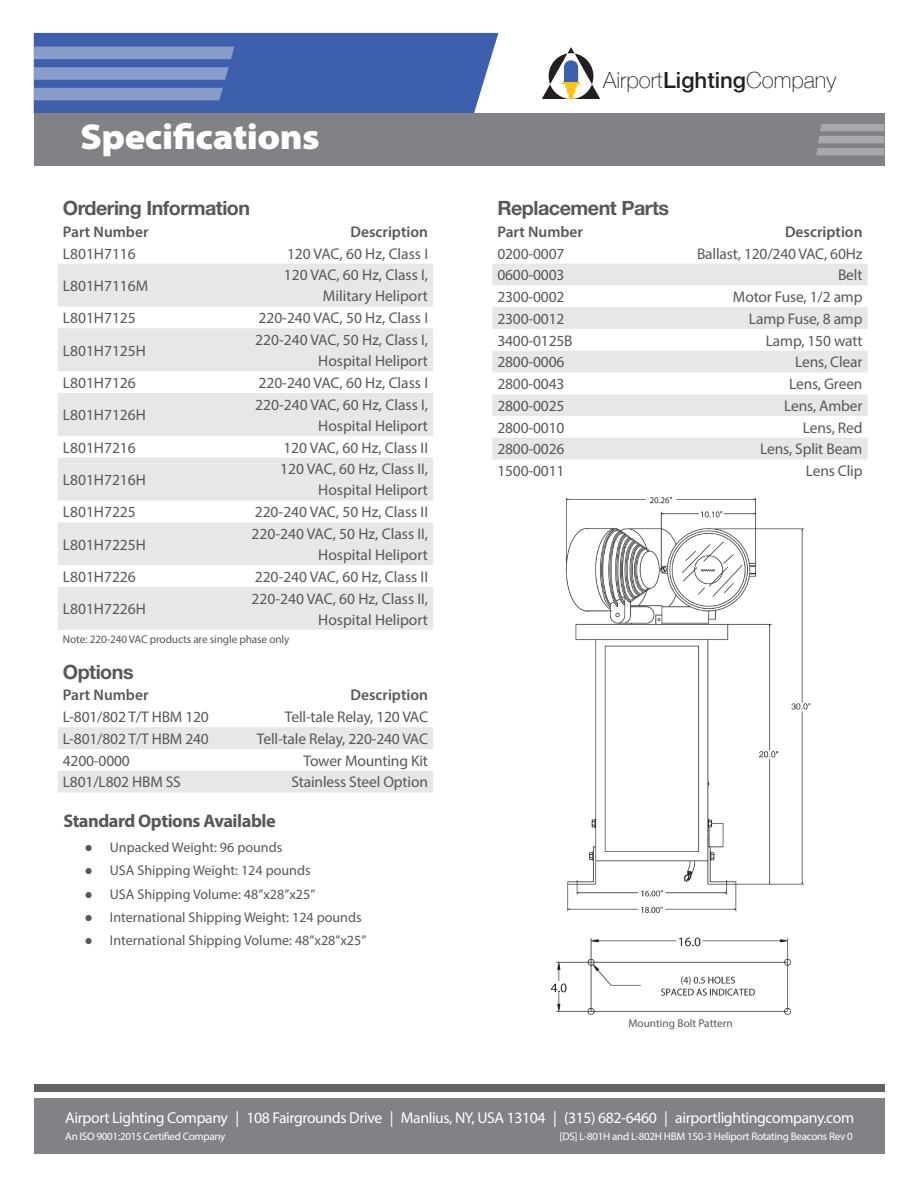
<style>
.page{position:relative;width:918px;height:1188px;background:#fff}
.page>*{position:absolute;margin:0;border:0;box-sizing:border-box;transform-origin:0 0}
.t1{font:36px "Myriad Variable Concept";letter-spacing:-.015em;color:#fff}
.t2{font:100 22.2px "Helvetica Neue";color:#231f20}
.t3{font:700 19.65px "Helvetica Neue LT Std";letter-spacing:-.025em;color:#57585a}
.t4{font:700 18.3px "Myriad Pro";letter-spacing:-.025em;color:#57585a}
.t5{font:15.75px "Myriad Pro";letter-spacing:-.025em;color:#fff}
.t6{font:15.45px "Myriad Pro";color:#57585a}
.t7{font:600 15.45px "Myriad Pro";color:#57585a}
.t8{font:14.1px "Myriad Pro";color:#57585a}
.t9{font:11.25px "Myriad Pro";letter-spacing:-.01em;color:#57585a}
.t10{font:11.1px "Myriad Pro";letter-spacing:-.025em;color:#fff}
.s1{font-family:"Helvetica"}
.s2{font-weight:500}
</style>
<div class="page">
<div style="left:34px;top:1098px;width:850px;height:55px;background:#808285"></div>
<div style="left:34px;top:1085px;width:850px;height:7px;background:#636366"></div>
<svg style="left:542px;top:47px;width:58px;height:52px"></svg>
<div style="left:34px;top:113px;width:850px;height:53px;background:#808285"></div>
<svg style="left:816px;top:124px;width:68px;height:31px"></svg>
<svg style="left:34px;top:33px;width:464px;height:80px;background:#516fb4"></svg>
<img style="left:550px;top:497px;width:261px;height:518px">
<svg style="left:58px;top:264px;width:375px;height:366px;fill:#e6e7e9"></svg>
<svg style="left:492px;top:264px;width:376px;height:196px;fill:#e6e7e9"></svg>
<svg style="left:58px;top:727px;width:375px;height:66px"></svg>
<p class="t1" style="left:80px;top:116px;width:241px">Specifications</p>
<p class="t3" style="left:63px;top:196px;width:189px">Ordering Information</p>
<p class="t7" style="left:63px;top:222px;width:87px">Part Number</p>
<p class="t7" style="left:351px;top:222px;width:79px">Description</p>
<p class="t6" style="left:63px;top:244px;width:75px">L801H7116</p>
<p class="t6" style="left:287px;top:244px;width:143px">120 VAC, 60 Hz, Class I</p>
<p class="t6" style="left:63px;top:276px;width:87px">L801H7116M</p>
<p class="t6" style="left:284px;top:266px;width:146px">120 VAC, 60 Hz, Class I,</p>
<p class="t6" style="left:323px;top:287px;width:107px">Military Heliport</p>
<p class="t6" style="left:63px;top:309px;width:75px">L801H7125</p>
<p class="t6" style="left:258px;top:309px;width:171px">220-240 VAC, 50 Hz, Class I</p>
<p class="t6" style="left:63px;top:341px;width:85px">L801H7125H</p>
<p class="t6" style="left:255px;top:330px;width:174px">220-240 VAC, 50 Hz, Class I,</p>
<p class="t6" style="left:318px;top:351px;width:111px">Hospital Heliport</p>
<p class="t6" style="left:63px;top:373px;width:75px">L801H7126</p>
<p class="t6" style="left:258px;top:373px;width:171px">220-240 VAC, 60 Hz, Class I</p>
<p class="t6" style="left:63px;top:406px;width:85px">L801H7126H</p>
<p class="t6" style="left:255px;top:395px;width:174px">220-240 VAC, 60 Hz, Class I,</p>
<p class="t6" style="left:318px;top:416px;width:111px">Hospital Heliport</p>
<p class="t6" style="left:63px;top:438px;width:75px">L801H7216</p>
<p class="t6" style="left:283px;top:438px;width:146px">120 VAC, 60 Hz, Class II</p>
<p class="t6" style="left:63px;top:470px;width:85px">L801H7216H</p>
<p class="t6" style="left:280px;top:460px;width:149px">120 VAC, 60 Hz, Class II,</p>
<p class="t6" style="left:318px;top:481px;width:111px">Hospital Heliport</p>
<p class="t6" style="left:63px;top:502px;width:75px">L801H7225</p>
<p class="t6" style="left:255px;top:502px;width:175px">220-240 VAC, 50 Hz, Class II</p>
<p class="t6" style="left:63px;top:535px;width:85px">L801H7225H</p>
<p class="t6" style="left:252px;top:524px;width:178px">220-240 VAC, 50 Hz, Class II,</p>
<p class="t6" style="left:318px;top:545px;width:111px">Hospital Heliport</p>
<p class="t6" style="left:63px;top:567px;width:75px">L801H7226</p>
<p class="t6" style="left:255px;top:567px;width:175px">220-240 VAC, 60 Hz, Class II</p>
<p class="t6" style="left:63px;top:599px;width:85px">L801H7226H</p>
<p class="t6" style="left:252px;top:589px;width:178px">220-240 VAC, 60 Hz, Class II,</p>
<p class="t6" style="left:318px;top:610px;width:111px">Hospital Heliport</p>
<p class="t9" style="left:63px;top:633px;width:228px">Note: 220-240 VAC products are single phase only</p>
<p class="t3" style="left:63px;top:660px;width:72px">Options</p>
<p class="t7" style="left:63px;top:685px;width:87px">Part Number</p>
<p class="t7" style="left:351px;top:685px;width:79px">Description</p>
<p class="t6" style="left:63px;top:708px;width:148px">L-801/802 T/T HBM 120</p>
<p class="t6" style="left:285px;top:708px;width:145px">Tell-tale Relay, 120 VAC</p>
<p class="t6" style="left:63px;top:729px;width:148px">L-801/802 T/T HBM 240</p>
<p class="t6" style="left:257px;top:729px;width:173px">Tell-tale Relay, 220-240 VAC</p>
<p class="t6" style="left:63px;top:751px;width:69px">4200-0000</p>
<p class="t6" style="left:304px;top:751px;width:126px">Tower Mounting Kit</p>
<p class="t6" style="left:63px;top:773px;width:120px">L801/L802 HBM SS</p>
<p class="t6" style="left:291px;top:773px;width:138px">Stainless Steel Option</p>
<p class="t4" style="left:63px;top:809px;width:214px">Standard Options Available</p>
<p class="t8" style="left:85px;top:838px;width:199px"><span class="s1">●</span> Unpacked Weight: 96 pounds</p>
<p class="t8" style="left:85px;top:862px;width:228px"><span class="s1">●</span> USA Shipping Weight: 124 pounds</p>
<p class="t8" style="left:85px;top:885px;width:232px"><span class="s1">●</span> USA Shipping Volume: 48”x28”x25”</p>
<p class="t8" style="left:85px;top:909px;width:279px"><span class="s1">●</span> International Shipping Weight: 124 pounds</p>
<p class="t8" style="left:85px;top:932px;width:283px"><span class="s1">●</span> International Shipping Volume: 48”x28”x25”</p>
<h2 class="t2" style="left:603px;top:63px;width:235px">Airport<span class="s2">Lighting</span>Company</h2>
<p class="t3" style="left:497px;top:196px;width:173px">Replacement Parts</p>
<p class="t7" style="left:497px;top:222px;width:87px">Part Number</p>
<p class="t7" style="left:785px;top:222px;width:79px">Description</p>
<p class="t6" style="left:497px;top:244px;width:69px">0200-0007</p>
<p class="t6" style="left:697px;top:244px;width:167px">Ballast, 120/240 VAC, 60Hz</p>
<p class="t6" style="left:497px;top:266px;width:69px">0600-0003</p>
<p class="t6" style="left:838px;top:266px;width:26px">Belt</p>
<p class="t6" style="left:497px;top:287px;width:69px">2300-0002</p>
<p class="t6" style="left:733px;top:287px;width:131px">Motor Fuse, 1/2 amp</p>
<p class="t6" style="left:497px;top:309px;width:69px">2300-0012</p>
<p class="t6" style="left:749px;top:309px;width:115px">Lamp Fuse, 8 amp</p>
<p class="t6" style="left:497px;top:331px;width:77px">3400-0125B</p>
<p class="t6" style="left:766px;top:331px;width:98px">Lamp, 150 watt</p>
<p class="t6" style="left:497px;top:353px;width:69px">2800-0006</p>
<p class="t6" style="left:795px;top:353px;width:69px">Lens, Clear</p>
<p class="t6" style="left:497px;top:374px;width:69px">2800-0043</p>
<p class="t6" style="left:789px;top:374px;width:75px">Lens, Green</p>
<p class="t6" style="left:497px;top:396px;width:69px">2800-0025</p>
<p class="t6" style="left:784px;top:396px;width:80px">Lens, Amber</p>
<p class="t6" style="left:497px;top:418px;width:69px">2800-0010</p>
<p class="t6" style="left:803px;top:418px;width:61px">Lens, Red</p>
<p class="t6" style="left:497px;top:440px;width:69px">2800-0026</p>
<p class="t6" style="left:760px;top:440px;width:104px">Lens, Split Beam</p>
<p class="t6" style="left:497px;top:461px;width:69px">1500-0011</p>
<p class="t6" style="left:806px;top:461px;width:58px">Lens Clip</p>
<p class="t9" style="left:628px;top:1016px;width:106px">Mounting Bolt Pattern</p>
<p class="t5" style="left:65px;top:1108px;width:790px">Airport Lighting Company | 108 Fairgrounds Drive | Manlius, NY, USA 13104 | (315) 682-6460 | airportlightingcompany.com</p>
<p class="t10" style="left:65px;top:1130px;width:162px">An ISO 9001:2015 Certified Company</p>
<p class="t10" style="left:560px;top:1130px;width:295px">[DS] L-801H and L-802H HBM 150-3 Heliport Rotating Beacons Rev 0</p>
</div>
